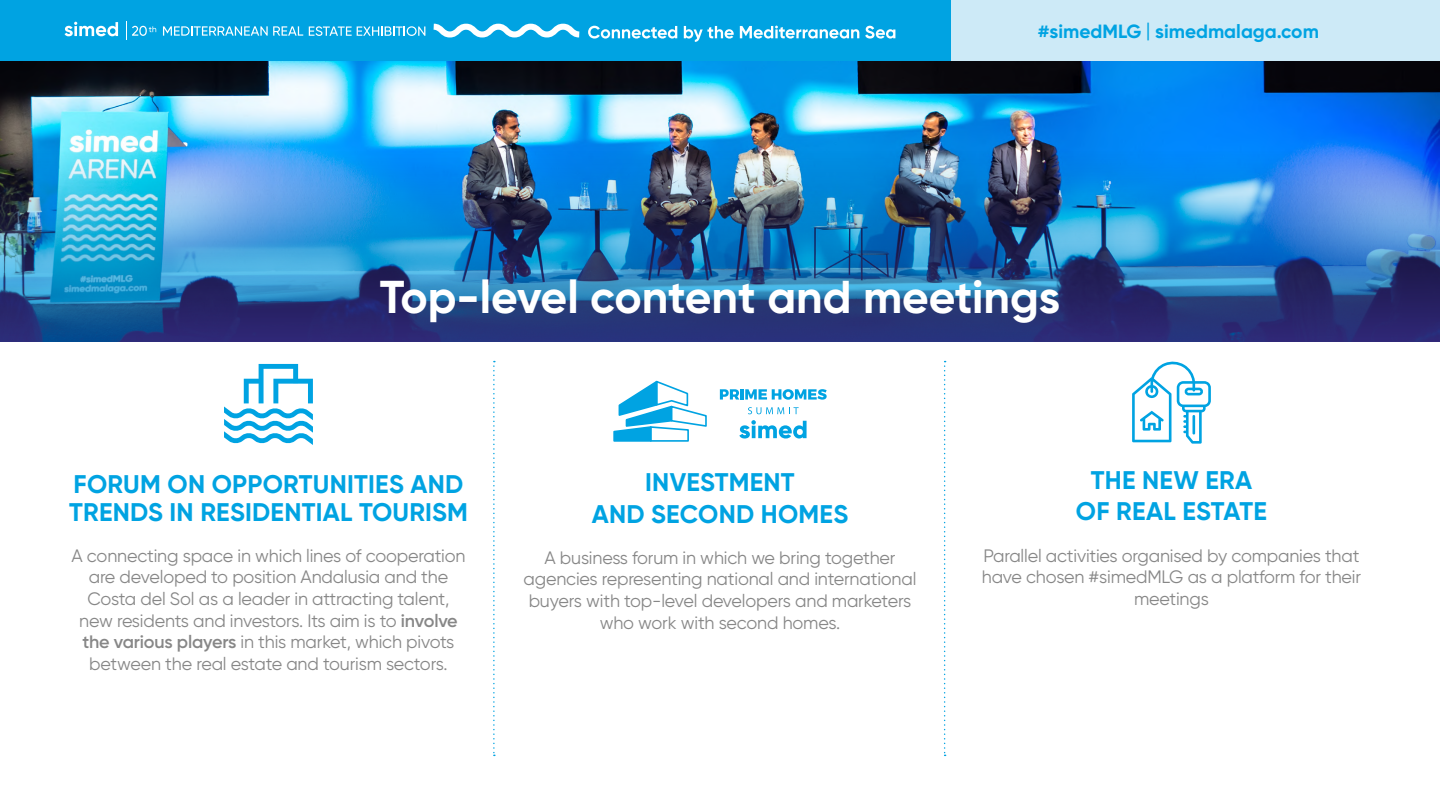
<style>
.page{position:relative;width:1440px;height:810px;background:#fff}
.page>*{position:absolute;margin:0;border:0;box-sizing:border-box;transform-origin:0 0}
.t1{font:700 46.05px "Gilroy";color:#fff}
.t2{font:700 25.5px/31.5px "Gilroy";letter-spacing:.01em;color:#00a3e2;text-align:center}
.t3{font:700 19.12px "Gilroy";color:#00a3e2}
.t4{font:18px/21.6px "Gilroy";letter-spacing:-.01em;color:#878787;text-align:center}
.s1{font-family:"Sofia Pro"}
.s2{font-weight:600}
</style>
<div class="page">
<div style="left:950px;top:0;width:490px;height:62px;background:#cdeaf7"></div>
<div style="left:0;top:0;width:951px;height:62px;background:#00a3e2"></div>
<svg style="left:65px;top:22px;width:53px;height:14px"></svg>
<svg style="left:163px;top:26px;width:140px;height:10px"></svg>
<svg style="left:309px;top:23px;width:586px;height:19px"></svg>
<svg style="left:126px;top:22px;width:30px;height:18px"></svg>
<img style="left:0;top:62px;width:1440px;height:280px">
<svg style="left:1132px;top:361px;width:79px;height:83px"></svg>
<svg style="left:613px;top:380px;width:94px;height:62px"></svg>
<svg style="left:739px;top:420px;width:68px;height:19px"></svg>
<svg style="left:748px;top:407px;width:51px;height:7px"></svg>
<svg style="left:720px;top:389px;width:107px;height:11px"></svg>
<svg style="left:224px;top:364px;width:89px;height:81px"></svg>
<svg style="left:493px;top:361px;width:2px;height:395px"></svg>
<svg style="left:944px;top:361px;width:2px;height:395px"></svg>
<p class="t3" style="left:1038px;top:20px;width:283px">#simedMLG <span class="s1">|</span> simedmalaga.com</p>
<h1 class="t1" style="left:380px;top:268px;width:682px">Top-level content and meetings</h1>
<h2 class="t2" style="left:69px;top:470px;width:400px;line-height:27.8px;text-align:left">FORUM ON OPPORTUNITIES AND<br>TRENDS IN RESIDENTIAL TOURISM</h2>
<p class="t4" style="left:71px;top:545px;width:396px">A connecting space in which lines of cooperation are developed to position Andalusia and the Costa del Sol as a leader in attracting talent, new residents and investors. Its aim is to <span class="s2">involve the various players</span> in this market, which pivots between the real estate and tourism sectors.</p>
<h2 class="t2" style="left:592px;top:466px;width:258px">INVESTMENT<br>AND SECOND HOMES</h2>
<p class="t4" style="left:524px;top:546px;width:394px">A business forum in which we bring together agencies representing national and international buyers with top-level developers and marketers who work with second homes.</p>
<h2 class="t2" style="left:1076px;top:464px;width:193px">THE NEW ERA<br>OF REAL ESTATE</h2>
<p class="t4" style="left:982px;top:544px;width:381px">Parallel activities organised by companies that have chosen #simedMLG as a platform for their meetings</p>
</div>
